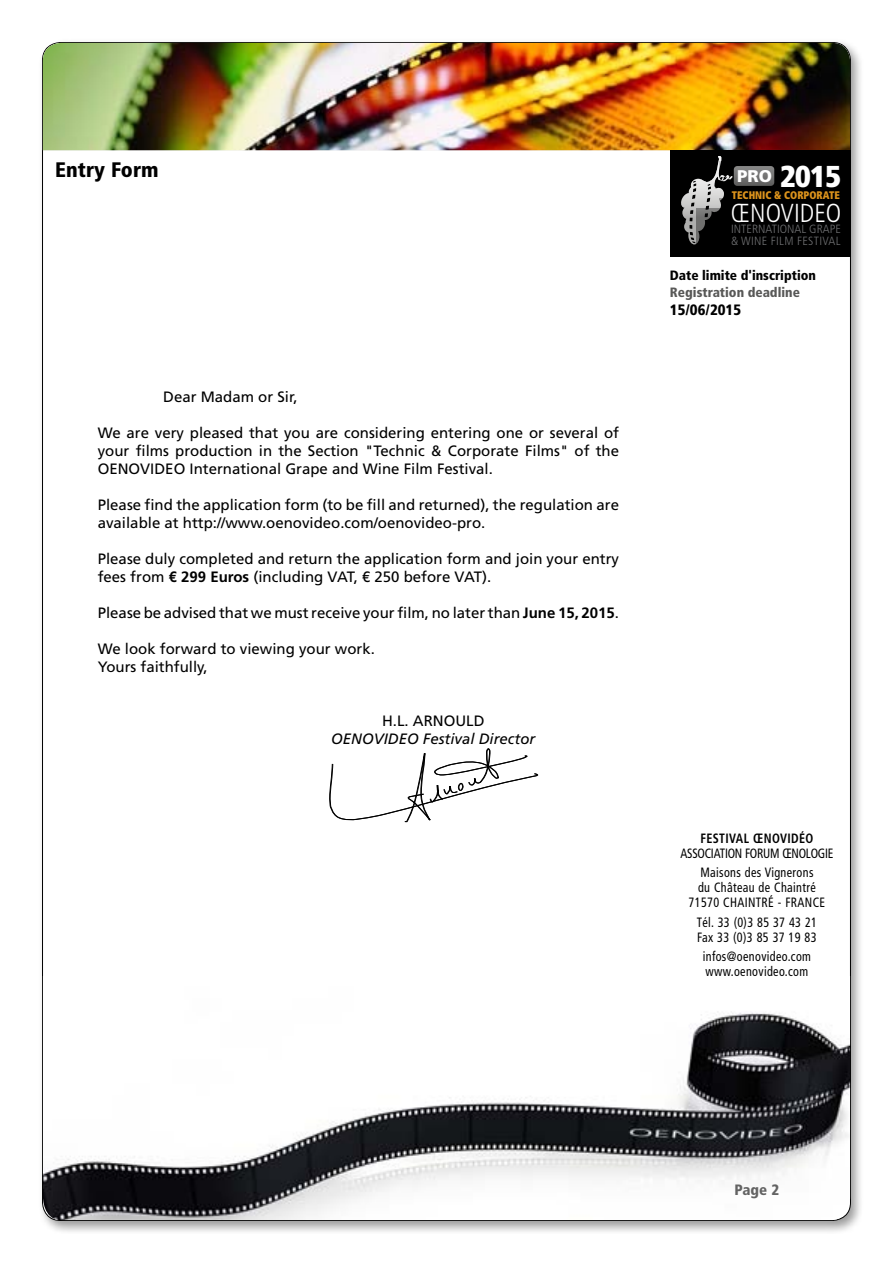
<style>
.page{position:relative;width:893px;height:1263px;background:#fff}
.page>*{position:absolute;margin:0;border:0;box-sizing:border-box;transform-origin:0 0}
.t1{font:900 condensed 30.15px "Frutiger";color:#fff}
.t2{font:300 condensed 25.95px "Frutiger";color:#fff}
.t3{font:900 condensed 21px "Frutiger";color:#000}
.t4{font:900 16.95px "Frutiger";color:#fff}
.t5{font:15px/18px "Frutiger";color:#000}
.t6{font:italic 15px "Frutiger";color:#000}
.t7{font:900 condensed 15px "Frutiger";color:#000}
.t8{font:900 condensed 15px "Frutiger";color:#636363}
.t9{font:condensed 13.5px/15px "Frutiger";letter-spacing:.03em;color:#000;scale:.9 1}
.t10{font:condensed 13.5px/19.2px "Frutiger";letter-spacing:-.02em;color:#000;text-align:center;scale:.9 1}
.t11{font:900 condensed 13.5px "Frutiger";color:#000}
.t12{font:900 condensed 13.5px "Frutiger";color:#585857}
.t13{font:700 condensed 13.5px "Frutiger";letter-spacing:.03em;color:#000;scale:.9 1}
.t14{font:300 condensed 11.85px "Frutiger";color:#6f7072;scale:1.04 1}
.t15{font:300 condensed 11.85px "Frutiger";letter-spacing:.025em;color:#6f7072;scale:1.04 1}
.t16{font:900 condensed 10.95px "Frutiger";color:#dc931c;scale:.93 1}
.s1{font-weight:700}
</style>
<div class="page">
<div style="left:37px;top:37px;width:827px;height:1197px;background:#000;opacity:.4"></div>
<div style="left:43px;top:43px;width:807px;height:1177px;background:#fff;border-radius:18px"></div>
<img style="left:43px;top:1011px;width:807px;height:209px">
<img style="left:43px;top:43px;width:807px;height:107px">
<div style="left:670px;top:150px;width:181px;height:106px;background:#000"></div>
<svg style="left:681px;top:156px;width:93px;height:89px"></svg>
<svg style="left:329px;top:748px;width:209px;height:74px"></svg>
<h3 class="t3" style="left:55px;top:157px;width:105px">Entry Form</h3>
<p class="t5" style="left:163px;top:388px;width:136px">Dear Madam or Sir,</p>
<p class="t5" style="left:98px;top:424px;width:523px;text-align:justify">We are very pleased that you are considering entering one or several of your films production in the Section "Technic &amp; Corporate Films" of the OENOVIDEO International Grape and Wine Film Festival.</p>
<p class="t5" style="left:98px;top:496px;width:523px">Please find the application form (to be fill and returned), the regulation are available at http://www.oenovideo.com/oenovideo-pro.</p>
<p class="t5" style="left:98px;top:550px;width:523px">Please duly completed and return the application form and join your entry fees from <span class="s1">€ 299 Euros</span> (including VAT, € 250 before VAT).</p>
<p class="t5" style="left:98px;top:604px;width:523px">Please be advised that we must receive your film, no later than <span class="s1">June 15, 2015</span>.</p>
<p class="t5" style="left:98px;top:640px;width:279px">We look forward to viewing your work.<br>Yours faithfully,</p>
<p class="t5" style="left:382px;top:712px;width:104px">H.L. ARNOULD</p>
<p class="t6" style="left:331px;top:730px;width:206px">OENOVIDEO Festival Director</p>
<h1 class="t1" style="left:780px;top:158px;width:62px">2015</h1>
<p class="t4" style="left:737px;top:166px;width:36px">PRO</p>
<h2 class="t2" style="left:731px;top:198px;width:112px">ŒNOVIDEO</h2>
<p class="t14" style="left:731px;top:222px;width:107px">INTERNATIONAL GRAPE</p>
<p class="t16" style="left:732px;top:188px;width:118px">TECHNIC &amp; CORPORATE</p>
<p class="t15" style="left:731px;top:234px;width:107px">&amp; WINE FILM FESTIVAL</p>
<p class="t11" style="left:670px;top:268px;width:148px">Date limite d'inscription</p>
<p class="t12" style="left:670px;top:284px;width:132px">Registration deadline</p>
<p class="t7" style="left:670px;top:300px;width:73px">15/06/2015</p>
<p class="t13" style="left:700px;top:830px;width:127px">FESTIVAL ŒNOVIDÉO</p>
<p class="t10" style="left:680px;top:844px;width:171px">ASSOCIATION FORUM ŒNOLOGIE<br>Maisons des Vignerons</p>
<p class="t9" style="left:689px;top:880px;width:153px;text-align:center">du Château de Chaintré<br>71570 CHAINTRÉ - FRANCE</p>
<p class="t9" style="left:697px;top:914px;width:135px">Tél. 33 (0)3 85 37 43 21<br>Fax 33 (0)3 85 37 19 83</p>
<p class="t9" style="left:703px;top:949px;width:122px">infos@oenovideo.com www.oenovideo.com</p>
<p class="t8" style="left:734px;top:1180px;width:46px">Page 2</p>
</div>
